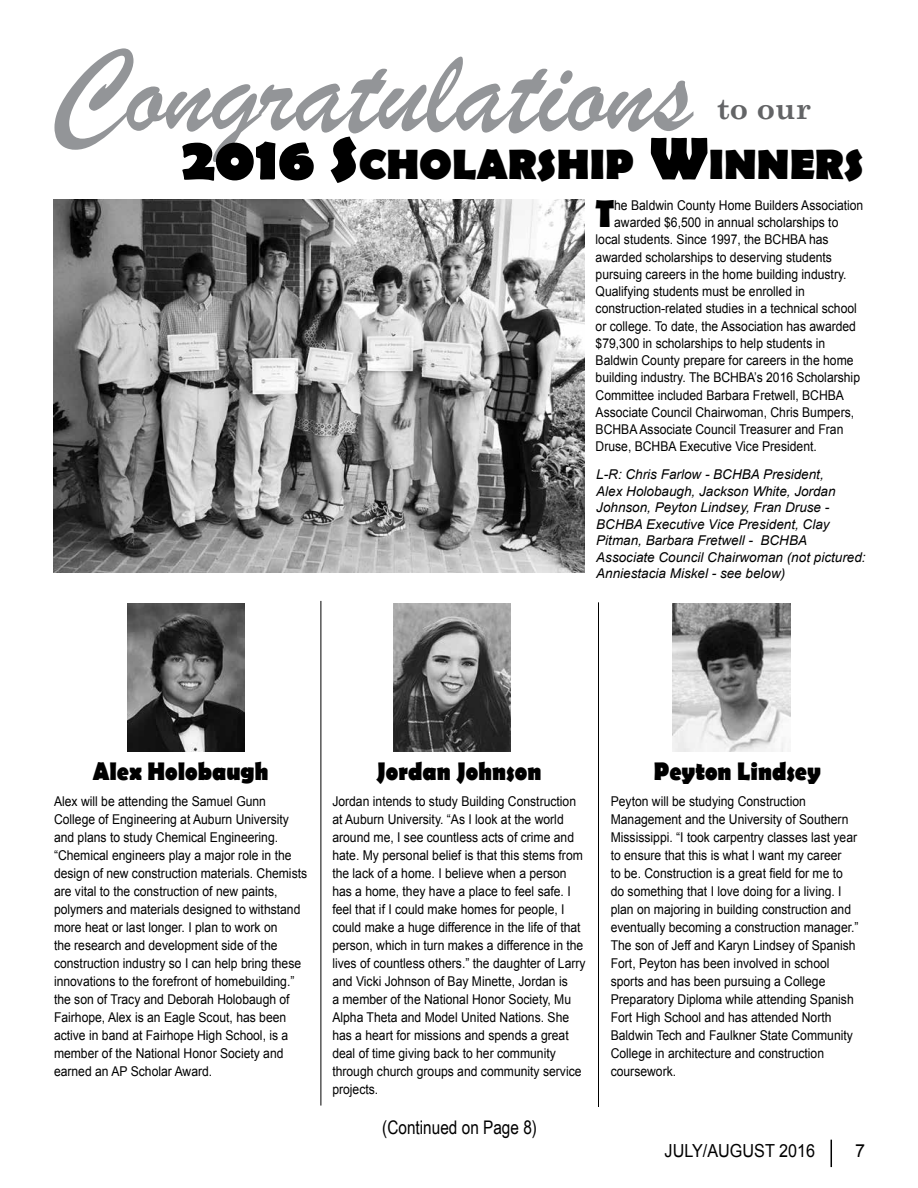
<style>
.page{position:relative;width:918px;height:1188px;background:#fff}
.page>*{position:absolute;margin:0;border:0;box-sizing:border-box;transform-origin:0 0}
.t1{font:126.3px "Brush Script";color:#939598}
.t2{font:700 42.6px "Berlin Sans FB";color:#000}
.t3{font:700 38.4px "Berlin Sans FB";color:#000;scale:.9 1}
.t4{font:700 30px "Century Schoolbook";color:#636466}
.t5{font:700 25.5px "Berlin Sans FB";color:#000;scale:.9 1}
.t6{font:18.75px "Arial Narrow";color:#000}
.t7{font:18px "Arial";color:#000;scale:.9 1}
.t8{font:18px "Arial";color:#000}
.t9{font:13.5px/18px "Arial";color:#000;scale:.9 1}
.t10{font:italic 13.5px/16.5px "Arial";color:#000}
.s1{font-size:60.75px}
</style>
<div class="page">
<svg style="left:831px;top:1140px;width:1px;height:27px"></svg>
<img style="left:54px;top:200px;width:531px;height:372px">
<hr style="left:598px;top:602px;width:1px;height:505px;background:#000">
<hr style="left:321px;top:601px;width:1px;height:505px;background:#000">
<img style="left:127px;top:604px;width:118px;height:148px">
<img style="left:393px;top:604px;width:118px;height:148px">
<img style="left:672px;top:604px;width:118px;height:148px">
<h1 class="t1" style="left:50px;top:15px;width:644px">Congratulations</h1>
<h3 class="t4" style="left:717px;top:85px;width:96px">to our</h3>
<h2 class="t2" style="left:181px;top:141px;width:682px"><span class="s1">2016 S</span>CHOLARSHIP <span class="s1">W</span>INNERS</h2>
<h3 class="t3" style="left:595px;top:192px;width:22px">T</h3>
<p class="t9" style="left:614px;top:196px;width:278px">he Baldwin County Home Builders Association</p>
<p class="t9" style="left:614px;top:213px;width:251px">awarded $6,500 in annual scholarships to</p>
<p class="t9" style="left:596px;top:231px;width:260px">local students. Since 1997, the BCHBA has</p>
<p class="t9" style="left:596px;top:248px;width:264px">awarded scholarships to deserving students</p>
<p class="t9" style="left:596px;top:265px;width:280px">pursuing careers in the home building industry.</p>
<p class="t9" style="left:596px;top:282px;width:234px">Qualifying students must be enrolled in</p>
<p class="t9" style="left:596px;top:300px;width:292px">construction-related studies in a technical school</p>
<p class="t9" style="left:596px;top:317px;width:291px">or college. To date, the Association has awarded</p>
<p class="t9" style="left:596px;top:334px;width:257px">$79,300 in scholarships to help students in</p>
<p class="t9" style="left:596px;top:351px;width:288px">Baldwin County prepare for careers in the home</p>
<p class="t9" style="left:596px;top:369px;width:295px">building industry. The BCHBA’s 2016 Scholarship</p>
<p class="t9" style="left:596px;top:386px;width:278px">Committee included Barbara Fretwell, BCHBA</p>
<p class="t9" style="left:596px;top:403px;width:289px">Associate Council Chairwoman, Chris Bumpers,</p>
<p class="t9" style="left:596px;top:421px;width:277px">BCHBA Associate Council Treasurer and Fran</p>
<p class="t9" style="left:596px;top:438px;width:247px">Druse, BCHBA Executive Vice President.</p>
<p class="t10" style="left:596px;top:466px;width:271px">L-R: Chris Farlow - BCHBA President,<br>Alex Holobaugh, Jackson White, Jordan Johnson, Peyton Lindsey, Fran Druse - BCHBA Executive Vice President, Clay Pitman, Barbara Fretwell - BCHBA Associate Council Chairwoman (not pictured:<br>Anniestacia Miskel - see below)</p>
<h3 class="t5" style="left:93px;top:757px;width:197px">Alex Holobaugh</h3>
<p class="t9" style="left:54px;top:792px;width:283px">Alex will be attending the Samuel Gunn College of Engineering at Auburn University and plans to study Chemical Engineering. “Chemical engineers play a major role in the design of new construction materials. Chemists are vital to the construction of new paints, polymers and materials designed to withstand more heat or last longer. I plan to work on<br>the research and development side of the construction industry so I can help bring these innovations to the forefront of homebuilding.” the son of Tracy and Deborah Holobaugh of Fairhope, Alex is an Eagle Scout, has been active in band at Fairhope High School, is a member of the National Honor Society and earned an AP Scholar Award.</p>
<h3 class="t5" style="left:377px;top:757px;width:185px">Jordan Johnson</h3>
<p class="t9" style="left:332px;top:792px;width:283px">Jordan intends to study Building Construction at Auburn University. “As I look at the world around me, I see countless acts of crime and hate. My personal belief is that this stems from the lack of a home. I believe when a person has a home, they have a place to feel safe. I feel that if I could make homes for people, I could make a huge difference in the life of that person, which in turn makes a difference in the lives of countless others.” the daughter of Larry and Vicki Johnson of Bay Minette, Jordan is<br>a member of the National Honor Society, Mu Alpha Theta and Model United Nations. She has a heart for missions and spends a great deal of time giving back to her community through church groups and community service projects.</p>
<h3 class="t6" style="left:382px;top:1114px;width:156px">(Continued on Page 8)</h3>
<h3 class="t5" style="left:654px;top:757px;width:187px">Peyton Lindsey</h3>
<p class="t9" style="left:611px;top:792px;width:277px">Peyton will be studying Construction Management and the University of Southern Mississippi. “I took carpentry classes last year to ensure that this is what I want my career<br>to be. Construction is a great field for me to do something that I love doing for a living. I plan on majoring in building construction and eventually becoming a construction manager.” The son of Jeff and Karyn Lindsey of Spanish Fort, Peyton has been involved in school sports and has been pursuing a College Preparatory Diploma while attending Spanish Fort High School and has attended North Baldwin Tech and Faulkner State Community College in architecture and construction coursework.</p>
<h3 class="t7" style="left:665px;top:1139px;width:169px">JULY/AUGUST 2016</h3>
<h3 class="t8" style="left:855px;top:1139px;width:12px">7</h3>
</div>
